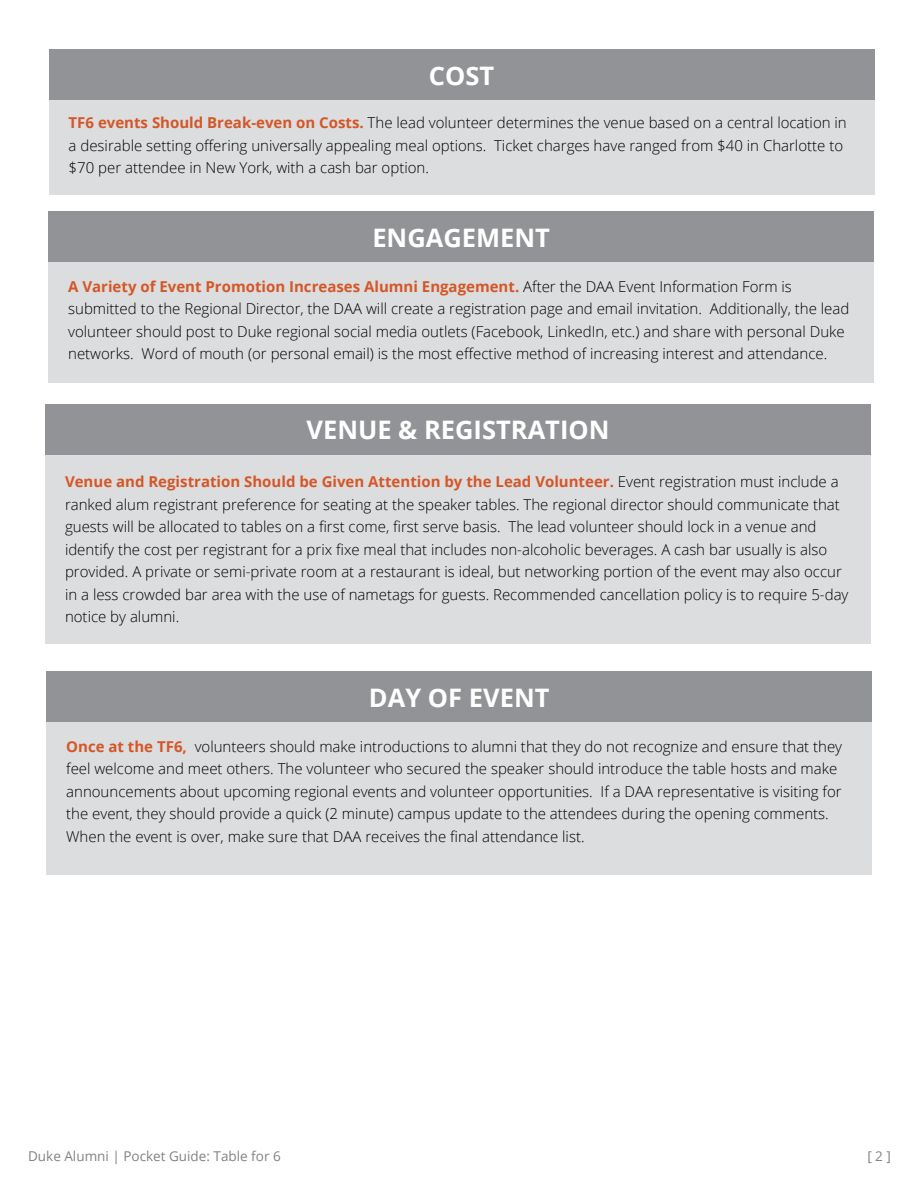
<style>
.page{position:relative;width:918px;height:1188px;background:#fff}
.page>*{position:absolute;margin:0;border:0;box-sizing:border-box;transform-origin:0 0}
.t1{font:700 25.5px "Open Sans";color:#fff}
.t2{font:300 15px/22.5px "Open Sans";color:#000}
.t3{font:13.5px "Open Sans";color:#808285}
.s1{font-weight:700;color:#d55627}
</style>
<div class="page">
<div style="left:48px;top:262px;width:826px;height:121px;background:#dcddde"></div>
<div style="left:48px;top:212px;width:826px;height:50px;background:#919396"></div>
<div style="left:45px;top:454px;width:826px;height:190px;background:#dcddde"></div>
<div style="left:45px;top:404px;width:826px;height:50px;background:#919396"></div>
<div style="left:49px;top:100px;width:826px;height:94px;background:#dcddde"></div>
<div style="left:49px;top:50px;width:826px;height:50px;background:#919396"></div>
<div style="left:46px;top:722px;width:826px;height:153px;background:#dcddde"></div>
<div style="left:46px;top:672px;width:826px;height:50px;background:#919396"></div>
<h1 class="t1" style="left:429px;top:57px;width:67px">COST</h1>
<p class="t2" style="left:69px;top:111px;width:780px"><span class="s1">TF6 events Should Break-even on Costs.</span> The lead volunteer determines the venue based on a central location in a desirable setting offering universally appealing meal options. Ticket charges have ranged from $40 in Charlotte to $70 per attendee in New York, with a cash bar option.</p>
<h1 class="t1" style="left:372px;top:219px;width:179px">ENGAGEMENT</h1>
<p class="t2" style="left:68px;top:275px;width:783px"><span class="s1">A Variety of Event Promotion Increases Alumni Engagement.</span> After the DAA Event Information Form is submitted to the Regional Director, the DAA will create a registration page and email invitation. Additionally, the lead volunteer should post to Duke regional social media outlets (Facebook, LinkedIn, etc.) and share with personal Duke networks. Word of mouth (or personal email) is the most effective method of increasing interest and attendance.</p>
<h1 class="t1" style="left:307px;top:412px;width:305px">VENUE &amp; REGISTRATION</h1>
<p class="t2" style="left:65px;top:470px;width:785px"><span class="s1">Venue and Registration Should be Given Attention by the Lead Volunteer.</span> Event registration must include a ranked alum registrant preference for seating at the speaker tables. The regional director should communicate that guests will be allocated to tables on a first come, first serve basis. The lead volunteer should lock in a venue and identify the cost per registrant for a prix fixe meal that includes non-alcoholic beverages. A cash bar usually is also provided. A private or semi-private room at a restaurant is ideal, but networking portion of the event may also occur in a less crowded bar area with the use of nametags for guests. Recommended cancellation policy is to require 5-day notice by alumni.</p>
<h1 class="t1" style="left:369px;top:679px;width:182px">DAY OF EVENT</h1>
<p class="t2" style="left:66px;top:735px;width:777px"><span class="s1">Once at the TF6,</span> volunteers should make introductions to alumni that they do not recognize and ensure that they feel welcome and meet others. The volunteer who secured the speaker should introduce the table hosts and make announcements about upcoming regional events and volunteer opportunities. If a DAA representative is visiting for the event, they should provide a quick (2 minute) campus update to the attendees during the opening comments.<br>When the event is over, make sure that DAA receives the final attendance list.</p>
<p class="t3" style="left:28px;top:1147px;width:254px">Duke Alumni | Pocket Guide: Table for 6</p>
<p class="t3" style="left:867px;top:1147px;width:25px">[ 2 ]</p>
</div>
